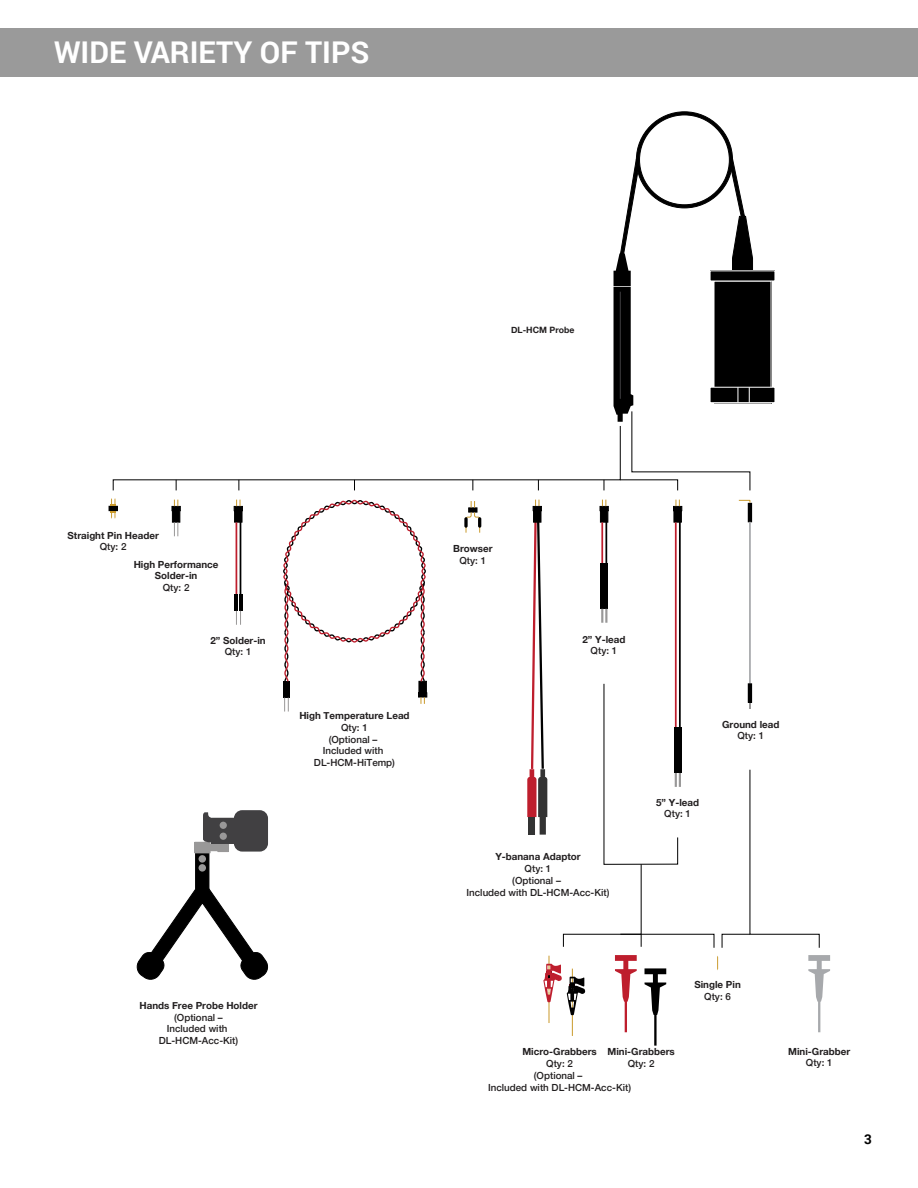
<style>
.page{position:relative;width:918px;height:1188px;background:#fff}
.page>*{position:absolute;margin:0;border:0;box-sizing:border-box;transform-origin:0 0}
.t1{font:700 30px "Roboto";color:#fff}
.t2{font:700 13.5px "Roboto";color:#000}
.t3{font:500 9.75px/11.7px "Helvetica Neue";color:#221f20;text-align:center}
.t4{font:700 9.75px/11.7px "Helvetica Neue";color:#221f20;text-align:center}
.t5{font:700 8.7px "Helvetica Neue";color:#221f20}
</style>
<div class="page">
<div style="left:0;top:28px;width:918px;height:49px;background:#9a9a9a"></div>
<div style="left:714px;top:281px;width:57px;height:122px;background:#000"></div>
<div style="left:710px;top:271px;width:65px;height:10px;background:#000"></div>
<div style="left:710px;top:387px;width:65px;height:16px;background:#000"></div>
<div style="left:710px;top:387px;width:65px;height:16px;border:1px solid #fff"></div>
<div style="left:109px;top:506px;width:9px;height:5px;border:1px solid #000"></div>
<svg style="left:111px;top:498px;width:5px;height:21px"></svg>
<svg style="left:234px;top:500px;width:9px;height:23px"></svg>
<hr style="left:236px;top:522px;width:1px;height:73px;background:#be1e2d">
<hr style="left:235px;top:595px;width:3px;height:16px;background:#000">
<hr style="left:240px;top:518px;width:1px;height:77px;background:#000">
<hr style="left:239px;top:595px;width:3px;height:16px;background:#000">
<svg style="left:172px;top:500px;width:9px;height:36px"></svg>
<svg style="left:236px;top:611px;width:5px;height:14px"></svg>
<svg style="left:600px;top:500px;width:9px;height:23px"></svg>
<hr style="left:601px;top:522px;width:2px;height:41px;background:#be1e2d">
<hr style="left:601px;top:563px;width:3px;height:46px;background:#000">
<hr style="left:605px;top:518px;width:2px;height:45px;background:#000">
<hr style="left:605px;top:563px;width:3px;height:46px;background:#000">
<svg style="left:601px;top:609px;width:6px;height:14px"></svg>
<svg style="left:673px;top:500px;width:9px;height:23px"></svg>
<hr style="left:675px;top:522px;width:2px;height:206px;background:#be1e2d">
<hr style="left:679px;top:518px;width:2px;height:209px;background:#000">
<svg style="left:465px;top:501px;width:16px;height:32px"></svg>
<svg style="left:464px;top:517px;width:4px;height:11px"></svg>
<div style="left:748px;top:503px;width:4px;height:19px;border:1px solid #000"></div>
<svg style="left:749px;top:703px;width:2px;height:6px"></svg>
<hr style="left:749px;top:522px;width:2px;height:162px;background:#a7a9ac">
<svg style="left:738px;top:499px;width:13px;height:5px"></svg>
<svg style="left:645px;top:968px;width:21px;height:78px"></svg>
<svg style="left:615px;top:955px;width:22px;height:77px"></svg>
<svg style="left:808px;top:955px;width:22px;height:77px"></svg>
<svg style="left:717px;top:956px;width:1px;height:14px"></svg>
<hr style="left:549px;top:956px;width:1px;height:35px;background:#ca9a2c">
<hr style="left:549px;top:991px;width:1px;height:32px;background:#ca9a2c">
<hr style="left:572px;top:1004px;width:1px;height:32px;background:#ca9a2c">
<svg style="left:543px;top:964px;width:43px;height:51px"></svg>
<svg style="left:283px;top:499px;width:144px;height:213px"></svg>
<svg style="left:113px;top:111px;width:640px;height:380px"></svg>
<svg style="left:563px;top:683px;width:152px;height:265px"></svg>
<hr style="left:620px;top:292px;width:1px;height:107px;background:#414042">
<svg style="left:527px;top:500px;width:20px;height:335px"></svg>
<div style="left:195px;top:842px;width:15px;height:11px;background:#999898"></div>
<div style="left:218px;top:844px;width:10px;height:8px;background:#999898"></div>
<div style="left:210px;top:844px;width:8px;height:7px;background:#999898"></div>
<svg style="left:136px;top:851px;width:133px;height:129px"></svg>
<svg style="left:722px;top:769px;width:98px;height:179px"></svg>
<div style="left:234px;top:810px;width:34px;height:42px;background:#414042;border-radius:8px"></div>
<div style="left:212px;top:818px;width:22px;height:26px;background:#414042"></div>
<svg style="left:203px;top:812px;width:34px;height:31px"></svg>
<div style="left:220px;top:822px;width:7px;height:7px;background:#999898;border-radius:50%"></div>
<div style="left:220px;top:833px;width:7px;height:7px;background:#999898;border-radius:50%"></div>
<div style="left:748px;top:684px;width:4px;height:19px;border:1px solid #000"></div>
<hr style="left:748px;top:684px;width:4px;height:18px;background:#000">
<h1 class="t1" style="left:54px;top:32px;width:317px">WIDE VARIETY OF TIPS</h1>
<p class="t5" style="left:511px;top:323px;width:65px">DL-HCM Probe</p>
<p class="t4" style="left:68px;top:530px;width:93px">Straight Pin Header</p>
<p class="t3" style="left:100px;top:540px;width:28px">Qty: 2</p>
<p class="t4" style="left:134px;top:559px;width:86px">High Performance<br>Solder-in</p>
<p class="t3" style="left:163px;top:581px;width:28px">Qty: 2</p>
<p class="t4" style="left:210px;top:635px;width:57px">2” Solder-in</p>
<p class="t3" style="left:225px;top:645px;width:28px">Qty: 1</p>
<p class="t4" style="left:299px;top:710px;width:112px">High Temperature Lead</p>
<p class="t3" style="left:314px;top:721px;width:83px">Qty: 1<br>(Optional –<br>Included with<br>DL-HCM-HiTemp)</p>
<p class="t4" style="left:139px;top:1000px;width:120px">Hands Free Probe Holder</p>
<p class="t3" style="left:159px;top:1010px;width:81px">(Optional –<br>Included with<br>DL-HCM-Acc-Kit)</p>
<p class="t4" style="left:453px;top:543px;width:41px">Browser</p>
<p class="t3" style="left:460px;top:554px;width:28px">Qty: 1</p>
<p class="t4" style="left:582px;top:633px;width:44px">2” Y-lead</p>
<p class="t3" style="left:591px;top:644px;width:28px">Qty: 1</p>
<p class="t4" style="left:495px;top:851px;width:87px">Y-banana Adaptor</p>
<p class="t3" style="left:467px;top:862px;width:144px">Qty: 1<br>(Optional –<br>Included with DL-HCM-Acc-Kit)</p>
<p class="t4" style="left:656px;top:797px;width:44px">5” Y-lead</p>
<p class="t3" style="left:664px;top:807px;width:28px">Qty: 1</p>
<p class="t4" style="left:722px;top:719px;width:59px">Ground lead</p>
<p class="t3" style="left:737px;top:729px;width:28px">Qty: 1</p>
<p class="t4" style="left:608px;top:1046px;width:69px">Mini-Grabbers</p>
<p class="t3" style="left:628px;top:1057px;width:28px">Qty: 2</p>
<p class="t4" style="left:522px;top:1046px;width:76px">Micro-Grabbers</p>
<p class="t3" style="left:488px;top:1057px;width:144px">Qty: 2<br>(Optional –<br>Included with DL-HCM-Acc-Kit)</p>
<p class="t4" style="left:694px;top:979px;width:48px">Single Pin</p>
<p class="t3" style="left:704px;top:990px;width:28px">Qty: 6</p>
<p class="t4" style="left:788px;top:1046px;width:64px">Mini-Grabber</p>
<p class="t3" style="left:806px;top:1056px;width:28px">Qty: 1</p>
<h2 class="t2" style="left:864px;top:1130px;width:9px">3</h2>
</div>
